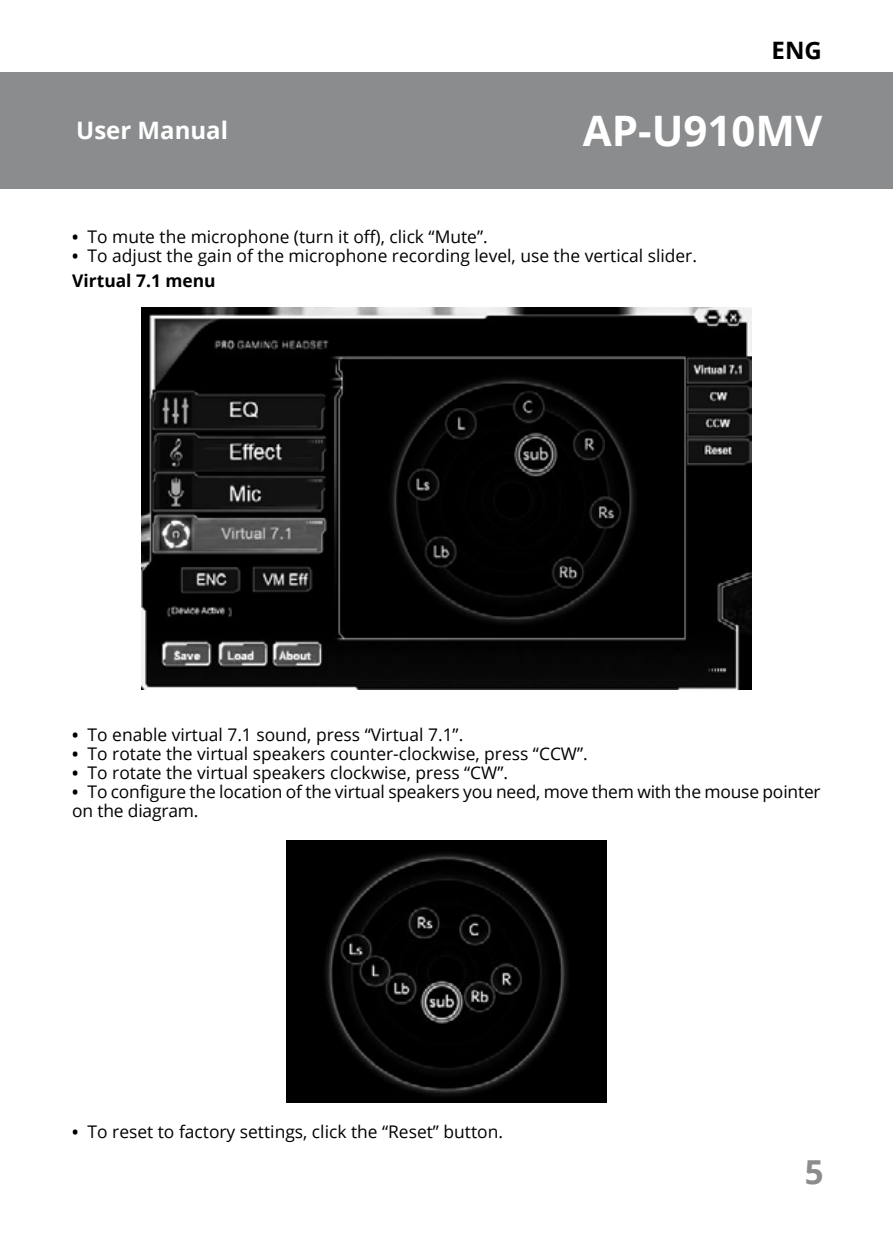
<style>
.page{position:relative;width:893px;height:1259px;background:#fff}
.page>*{position:absolute;margin:0;border:0;box-sizing:border-box;transform-origin:0 0}
.t1{font:700 42px "Open Sans";color:#fff}
.t2{font:700 33px "Open Sans";color:#8a8c8e}
.t3{font:700 24px "Open Sans";color:#fff}
.t4{font:700 24px "Open Sans";color:#000}
.t5{font:17.4px/25.5px "Open Sans";color:#000}
.s1{font-weight:700;font-size:16.5px}
.s2{font-weight:700}
</style>
<div class="page">
<div style="left:0;top:72px;width:893px;height:117px;background:#8a8c8e"></div>
<img style="left:141px;top:308px;width:611px;height:381px">
<img style="left:287px;top:840px;width:319px;height:262px">
<h3 class="t4" style="left:772px;top:34px;width:52px">ENG</h3>
<h3 class="t3" style="left:76px;top:114px;width:153px">User Manual</h3>
<h1 class="t1" style="left:583px;top:101px;width:241px">AP-U910MV</h1>
<p class="t5" style="left:72px;top:223px;width:417px"><span class="s1">•</span> To mute the microphone (turn it off), click “Mute”.</p>
<p class="t5" style="left:72px;top:242px;width:626px"><span class="s1">•</span> To adjust the gain of the microphone recording level, use the vertical slider.<br><span class="s2">Virtual 7.1 menu</span></p>
<p class="t5" style="left:72px;top:721px;width:393px"><span class="s1">•</span> To enable virtual 7.1 sound, press “Virtual 7.1”.</p>
<p class="t5" style="left:72px;top:740px;width:517px"><span class="s1">•</span> To rotate the virtual speakers counter-clockwise, press “CCW”.</p>
<p class="t5" style="left:72px;top:759px;width:437px"><span class="s1">•</span> To rotate the virtual speakers clockwise, press “CW”.</p>
<p class="t5" style="left:72px;top:781px;width:750px;line-height:18.9px"><span class="s1">•</span> To configure the location of the virtual speakers you need, move them with the mouse pointer on the diagram.</p>
<p class="t5" style="left:72px;top:1118px;width:432px"><span class="s1">•</span> To reset to factory settings, click the “Reset” button.</p>
<h2 class="t2" style="left:805px;top:1148px;width:20px">5</h2>
</div>
